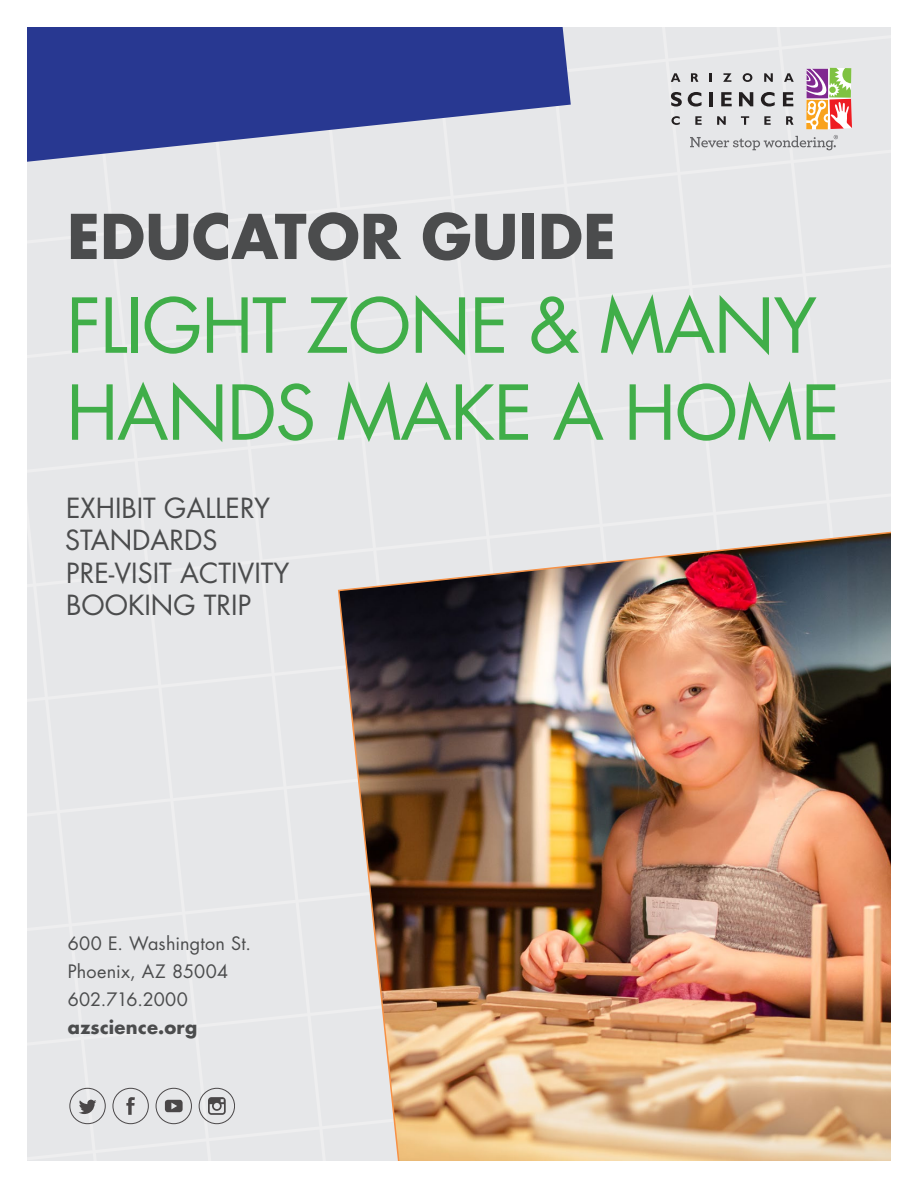
<style>
.page{position:relative;width:918px;height:1188px;background:#fff}
.page>*{position:absolute;margin:0;border:0;box-sizing:border-box;transform-origin:0 0}
.ASC_Cover_SUBHEAD{font:73.5px/87px "Futura Std";letter-spacing:-.02em;color:#40ae49}
.ASC_Cover_HEADLINE{font:700 60px "Futura Std";color:#4b4c4d}
.ASC_Cover_SUBHEAD-2{font:27px/32.4px "Futura Std";color:#4b4c4d}
.t1{font:18px/28px "Futura Std";letter-spacing:.01em;color:#4b4c4d}
.s1{font-weight:700}
</style>
<div class="page">
<img style="left:28px;top:28px;width:862px;height:1132px">
<p class="ASC_Cover_HEADLINE" style="left:67px;top:197px;width:551px">EDUCATOR GUIDE</p>
<p class="ASC_Cover_SUBHEAD" style="left:66px;top:283px;width:776px">FLIGHT ZONE &amp; MANY<br>HANDS MAKE A HOME</p>
<p class="ASC_Cover_SUBHEAD-2" style="left:65px;top:492px;width:226px">EXHIBIT GALLERY<br>STANDARDS<br>PRE-VISIT ACTIVITY<br>BOOKING TRIP</p>
<p class="t1" style="left:68px;top:930px;width:185px">600 E. Washington St.<br>Phoenix, AZ 85004<br>602.716.2000 <span class="s1">azscience.org</span></p>
</div>
